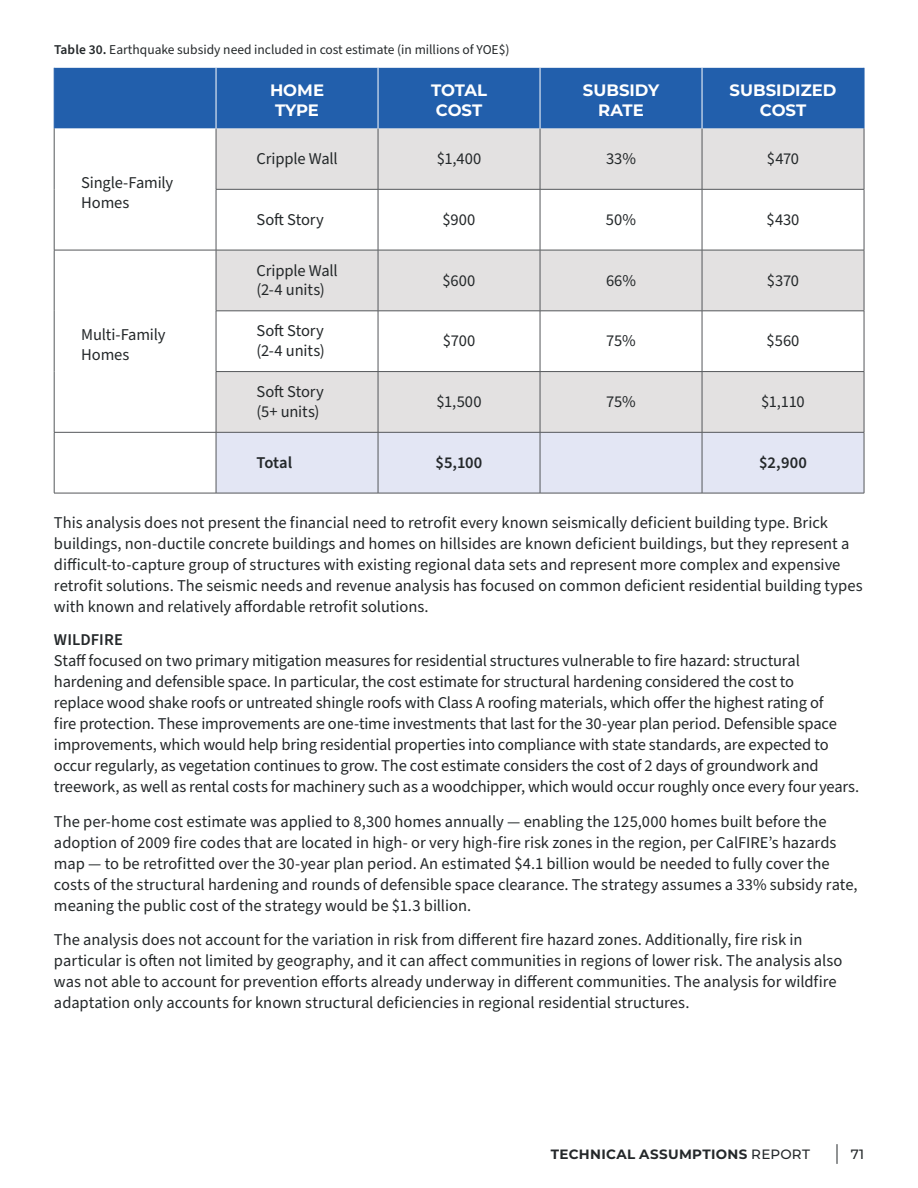
<style>
.page{position:relative;width:918px;height:1188px;background:#fff}
.page>*{position:absolute;margin:0;border:0;box-sizing:border-box;transform-origin:0 0}
.t1{font:16.5px/21px "Source Sans Pro";letter-spacing:-.005em;color:#24282a}
.t2{font:700 16.5px/19.8px "Montserrat";color:#fff;text-align:center}
.t3{font:600 16.5px "Source Sans Pro";letter-spacing:.005em;color:#24282a}
.t4{font:13.5px "Source Sans Pro";color:#24282a}
.t5{font:700 13.5px "Montserrat";letter-spacing:.025em;color:#24282a}
.t6{font:500 13.5px "Montserrat";color:#24282a}
.s1{font-weight:600}
.s2{font-weight:500}
</style>
<div class="page">
<svg style="left:837px;top:1144px;width:1px;height:20px"></svg>
<div style="left:55px;top:68px;width:809px;height:61px;background:#225fac"></div>
<div style="left:217px;top:129px;width:647px;height:60px;background:#e3e1e1"></div>
<svg style="left:55px;top:189px;width:809px;height:304px"></svg>
<div style="left:217px;top:433px;width:647px;height:60px;background:#e3e6f4"></div>
<hr style="left:216px;top:68px;width:1px;height:61px;background:#fff">
<hr style="left:378px;top:68px;width:1px;height:61px;background:#fff">
<hr style="left:540px;top:68px;width:1px;height:61px;background:#fff">
<hr style="left:702px;top:68px;width:1px;height:61px;background:#fff">
<hr style="left:216px;top:129px;width:1px;height:60px;background:#54575a">
<hr style="left:378px;top:129px;width:1px;height:60px;background:#54575a">
<hr style="left:540px;top:129px;width:1px;height:60px;background:#54575a">
<hr style="left:702px;top:129px;width:1px;height:60px;background:#54575a">
<hr style="left:216px;top:189px;width:162px;height:1px;background:#54575a">
<hr style="left:216px;top:190px;width:1px;height:60px;background:#54575a">
<hr style="left:378px;top:189px;width:162px;height:1px;background:#54575a">
<hr style="left:378px;top:190px;width:1px;height:60px;background:#54575a">
<hr style="left:540px;top:189px;width:162px;height:1px;background:#54575a">
<hr style="left:540px;top:190px;width:1px;height:60px;background:#54575a">
<hr style="left:702px;top:189px;width:162px;height:1px;background:#54575a">
<hr style="left:702px;top:190px;width:1px;height:60px;background:#54575a">
<hr style="left:54px;top:250px;width:162px;height:1px;background:#54575a">
<hr style="left:216px;top:250px;width:162px;height:1px;background:#54575a">
<hr style="left:216px;top:250px;width:1px;height:61px;background:#54575a">
<hr style="left:378px;top:250px;width:162px;height:1px;background:#54575a">
<hr style="left:378px;top:250px;width:1px;height:61px;background:#54575a">
<hr style="left:540px;top:250px;width:162px;height:1px;background:#54575a">
<hr style="left:540px;top:250px;width:1px;height:61px;background:#54575a">
<hr style="left:702px;top:250px;width:162px;height:1px;background:#54575a">
<hr style="left:702px;top:250px;width:1px;height:61px;background:#54575a">
<hr style="left:216px;top:311px;width:162px;height:1px;background:#54575a">
<hr style="left:216px;top:311px;width:1px;height:60px;background:#54575a">
<hr style="left:378px;top:311px;width:162px;height:1px;background:#54575a">
<hr style="left:378px;top:311px;width:1px;height:60px;background:#54575a">
<hr style="left:540px;top:311px;width:162px;height:1px;background:#54575a">
<hr style="left:540px;top:311px;width:1px;height:60px;background:#54575a">
<hr style="left:702px;top:311px;width:162px;height:1px;background:#54575a">
<hr style="left:702px;top:311px;width:1px;height:60px;background:#54575a">
<hr style="left:216px;top:371px;width:162px;height:1px;background:#54575a">
<hr style="left:216px;top:372px;width:1px;height:60px;background:#54575a">
<hr style="left:378px;top:371px;width:162px;height:1px;background:#54575a">
<hr style="left:378px;top:372px;width:1px;height:60px;background:#54575a">
<hr style="left:540px;top:371px;width:162px;height:1px;background:#54575a">
<hr style="left:540px;top:372px;width:1px;height:60px;background:#54575a">
<hr style="left:702px;top:371px;width:162px;height:1px;background:#54575a">
<hr style="left:702px;top:372px;width:1px;height:60px;background:#54575a">
<hr style="left:54px;top:432px;width:162px;height:1px;background:#54575a">
<hr style="left:216px;top:432px;width:162px;height:1px;background:#54575a">
<hr style="left:216px;top:433px;width:1px;height:60px;background:#54575a">
<hr style="left:378px;top:432px;width:162px;height:1px;background:#54575a">
<hr style="left:378px;top:433px;width:1px;height:60px;background:#54575a">
<hr style="left:540px;top:432px;width:162px;height:1px;background:#54575a">
<hr style="left:540px;top:433px;width:1px;height:60px;background:#54575a">
<hr style="left:702px;top:432px;width:162px;height:1px;background:#54575a">
<hr style="left:702px;top:433px;width:1px;height:60px;background:#54575a">
<hr style="left:54px;top:68px;width:1px;height:61px;background:#225fac">
<hr style="left:864px;top:68px;width:1px;height:61px;background:#225fac">
<hr style="left:54px;top:129px;width:1px;height:60px;background:#54575a">
<hr style="left:864px;top:129px;width:1px;height:60px;background:#54575a">
<hr style="left:54px;top:189px;width:1px;height:61px;background:#54575a">
<hr style="left:864px;top:190px;width:1px;height:60px;background:#54575a">
<hr style="left:54px;top:250px;width:1px;height:61px;background:#54575a">
<hr style="left:864px;top:250px;width:1px;height:61px;background:#54575a">
<hr style="left:54px;top:311px;width:1px;height:61px;background:#54575a">
<hr style="left:864px;top:311px;width:1px;height:60px;background:#54575a">
<hr style="left:54px;top:372px;width:1px;height:60px;background:#54575a">
<hr style="left:864px;top:372px;width:1px;height:60px;background:#54575a">
<hr style="left:54px;top:433px;width:1px;height:60px;background:#54575a">
<hr style="left:864px;top:433px;width:1px;height:60px;background:#54575a">
<hr style="left:54px;top:493px;width:162px;height:1px;background:#54575a">
<hr style="left:216px;top:493px;width:162px;height:1px;background:#54575a">
<hr style="left:378px;top:493px;width:162px;height:1px;background:#54575a">
<hr style="left:540px;top:493px;width:162px;height:1px;background:#54575a">
<hr style="left:702px;top:493px;width:162px;height:1px;background:#54575a">
<p class="t4" style="left:54px;top:41px;width:457px"><span class="s1">Table 30.</span> Earthquake subsidy need included in cost estimate (in millions of YOE$)</p>
<p class="t2" style="left:270px;top:80px;width:56px">HOME<br>TYPE</p>
<p class="t2" style="left:431px;top:80px;width:58px;text-align:left">TOTAL<br>COST</p>
<p class="t2" style="left:583px;top:80px;width:78px">SUBSIDY<br>RATE</p>
<p class="t2" style="left:730px;top:80px;width:108px">SUBSIDIZED<br>COST</p>
<p class="t1" style="left:81px;top:173px;width:94px;line-height:19.8px">Single-Family<br>Homes</p>
<p class="t1" style="left:81px;top:325px;width:86px;line-height:19.8px">Multi-Family<br>Homes</p>
<p class="t1" style="left:257px;top:149px;width:83px">Cripple Wall</p>
<p class="t1" style="left:437px;top:149px;width:46px">$1,400</p>
<p class="t1" style="left:606px;top:149px;width:32px">33%</p>
<p class="t1" style="left:767px;top:149px;width:34px">$470</p>
<p class="t1" style="left:257px;top:209px;width:69px">Soft Story</p>
<p class="t1" style="left:443px;top:209px;width:34px">$900</p>
<p class="t1" style="left:606px;top:209px;width:32px">50%</p>
<p class="t1" style="left:767px;top:209px;width:34px">$430</p>
<p class="t1" style="left:257px;top:261px;width:83px;line-height:19.8px">Cripple Wall (2-4 units)</p>
<p class="t1" style="left:443px;top:270px;width:34px">$600</p>
<p class="t1" style="left:606px;top:270px;width:32px">66%</p>
<p class="t1" style="left:767px;top:270px;width:34px">$370</p>
<p class="t1" style="left:257px;top:322px;width:70px;line-height:19.8px">Soft Story (2-4 units)</p>
<p class="t1" style="left:443px;top:331px;width:34px">$700</p>
<p class="t1" style="left:606px;top:331px;width:31px">75%</p>
<p class="t1" style="left:767px;top:331px;width:34px">$560</p>
<p class="t1" style="left:257px;top:382px;width:69px;line-height:19.8px">Soft Story (5+ units)</p>
<p class="t1" style="left:437px;top:392px;width:47px">$1,500</p>
<p class="t1" style="left:606px;top:392px;width:31px">75%</p>
<p class="t1" style="left:761px;top:392px;width:45px">$1,110</p>
<p class="t3" style="left:257px;top:451px;width:37px">Total</p>
<p class="t3" style="left:436px;top:451px;width:48px">$5,100</p>
<p class="t3" style="left:759px;top:451px;width:49px">$2,900</p>
<p class="t1" style="left:54px;top:512px;width:810px">This analysis does not present the financial need to retrofit every known seismically deficient building type. Brick buildings, non-ductile concrete buildings and homes on hillsides are known deficient buildings, but they represent a difficult-to-capture group of structures with existing regional data sets and represent more complex and expensive retrofit solutions. The seismic needs and revenue analysis has focused on common deficient residential building types with known and relatively affordable retrofit solutions.</p>
<p class="t3" style="left:54px;top:629px;width:70px">WILDFIRE</p>
<p class="t1" style="left:54px;top:651px;width:807px">Staff focused on two primary mitigation measures for residential structures vulnerable to fire hazard: structural hardening and defensible space. In particular, the cost estimate for structural hardening considered the cost to<br>replace wood shake roofs or untreated shingle roofs with Class A roofing materials, which offer the highest rating of<br>fire protection. These improvements are one-time investments that last for the 30-year plan period. Defensible space improvements, which would help bring residential properties into compliance with state standards, are expected to occur regularly, as vegetation continues to grow. The cost estimate considers the cost of 2 days of groundwork and treework, as well as rental costs for machinery such as a woodchipper, which would occur roughly once every four years.</p>
<p class="t1" style="left:54px;top:811px;width:805px">The per-home cost estimate was applied to 8,300 homes annually — enabling the 125,000 homes built before the adoption of 2009 fire codes that are located in high- or very high-fire risk zones in the region, per CalFIRE’s hazards map — to be retrofitted over the 30-year plan period. An estimated $4.1 billion would be needed to fully cover the costs of the structural hardening and rounds of defensible space clearance. The strategy assumes a 33% subsidy rate, meaning the public cost of the strategy would be $1.3 billion.</p>
<p class="t1" style="left:54px;top:930px;width:790px">The analysis does not account for the variation in risk from different fire hazard zones. Additionally, fire risk in particular is often not limited by geography, and it can affect communities in regions of lower risk. The analysis also was not able to account for prevention efforts already underway in different communities. The analysis for wildfire adaptation only accounts for known structural deficiencies in regional residential structures.</p>
<p class="t5" style="left:551px;top:1144px;width:261px">TECHNICAL ASSUMPTIONS <span class="s2">REPORT</span></p>
<p class="t6" style="left:851px;top:1145px;width:15px">71</p>
</div>
